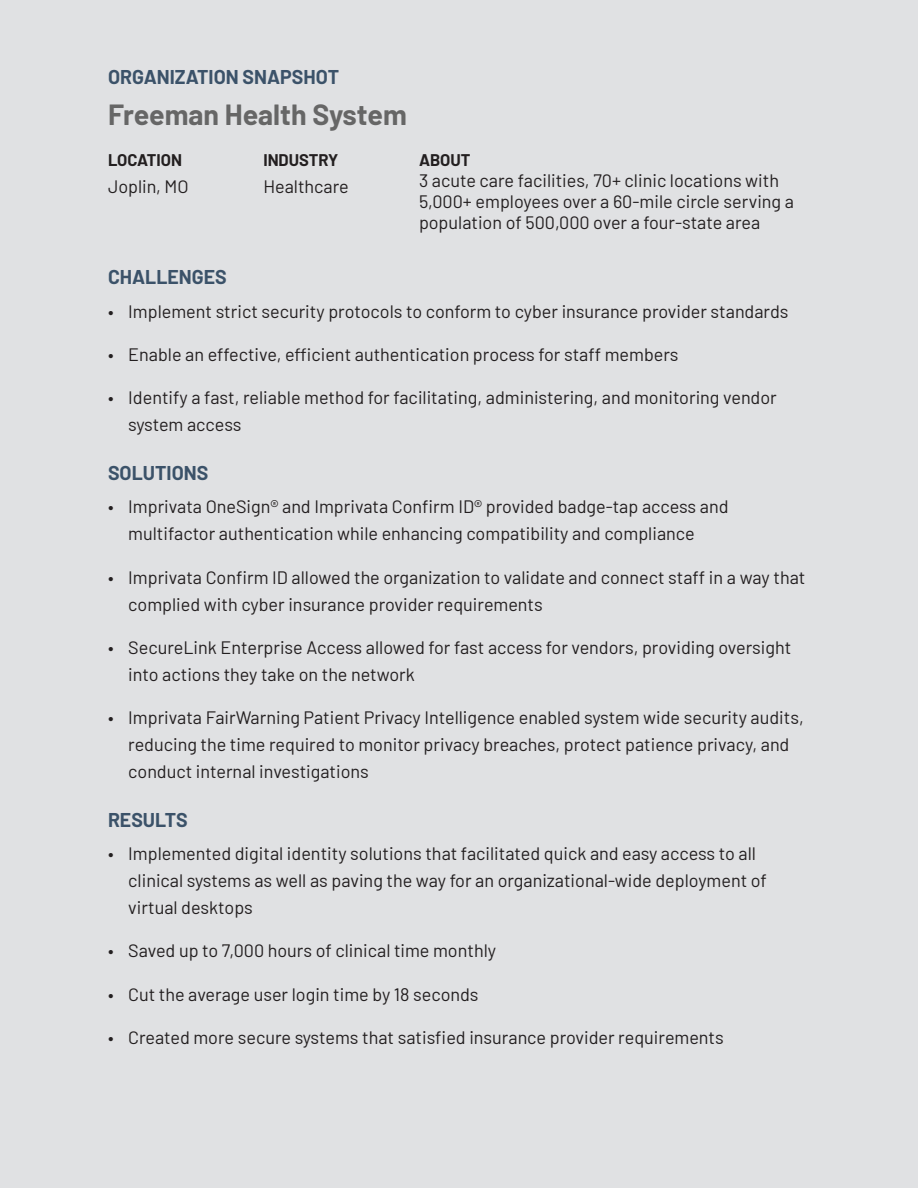
<style>
.page{position:relative;width:918px;height:1188px;background:#e0e1e3}
.page>*{position:absolute;margin:0;border:0;box-sizing:border-box;transform-origin:0 0}
.H1-_L{font:700 28.5px "Barlow";color:#666}
.H3_-_L{font:700 19.5px "Barlow";color:#3b5269}
.Body_Copy_-_L{font:18px/27px "Barlow";color:#231f20}
.Case_Study_-_Stats_H{font:700 16.5px "Barlow";color:#231f20}
</style>
<div class="page">
<p class="H3_-_L" style="left:108px;top:63px;width:233px">ORGANIZATION SNAPSHOT</p>
<p class="H1-_L" style="left:108px;top:94px;width:300px">Freeman Health System</p>
<p class="Case_Study_-_Stats_H" style="left:108px;top:148px;width:76px">LOCATION</p>
<p class="Body_Copy_-_L" style="left:108px;top:171px;width:82px">Joplin, MO</p>
<p class="Case_Study_-_Stats_H" style="left:263px;top:148px;width:76px">INDUSTRY</p>
<p class="Body_Copy_-_L" style="left:263px;top:171px;width:87px">Healthcare</p>
<p class="Case_Study_-_Stats_H" style="left:419px;top:148px;width:53px">ABOUT</p>
<p class="Body_Copy_-_L" style="left:419px;top:168px;width:377px;line-height:21px">3 acute care facilities, 70+ clinic locations with<br>5,000+ employees over a 60-mile circle serving a population of 500,000 over a four-state area</p>
<p class="H3_-_L" style="left:108px;top:263px;width:120px">CHALLENGES</p>
<p class="Body_Copy_-_L" style="left:108px;top:296px;width:682px">• Implement strict security protocols to conform to cyber insurance provider standards</p>
<p class="Body_Copy_-_L" style="left:108px;top:340px;width:572px">• Enable an effective, efficient authentication process for staff members</p>
<p class="Body_Copy_-_L" style="left:128px;top:383px;width:650px;text-indent:-20px">• Identify a fast, reliable method for facilitating, administering, and monitoring vendor system access</p>
<p class="H3_-_L" style="left:108px;top:458px;width:102px">SOLUTIONS</p>
<p class="Body_Copy_-_L" style="left:128px;top:492px;width:602px;text-indent:-20px">• Imprivata OneSign® and Imprivata Confirm ID® provided badge-tap access and multifactor authentication while enhancing compatibility and compliance</p>
<p class="Body_Copy_-_L" style="left:128px;top:562px;width:679px;text-indent:-20px">• Imprivata Confirm ID allowed the organization to validate and connect staff in a way that complied with cyber insurance provider requirements</p>
<p class="Body_Copy_-_L" style="left:128px;top:632px;width:665px;text-indent:-20px">• SecureLink Enterprise Access allowed for fast access for vendors, providing oversight into actions they take on the network</p>
<p class="Body_Copy_-_L" style="left:128px;top:703px;width:677px;text-indent:-20px">• Imprivata FairWarning Patient Privacy Intelligence enabled system wide security audits, reducing the time required to monitor privacy breaches, protect patience privacy, and conduct internal investigations</p>
<p class="H3_-_L" style="left:108px;top:805px;width:81px">RESULTS</p>
<p class="Body_Copy_-_L" style="left:128px;top:839px;width:640px;text-indent:-20px">• Implemented digital identity solutions that facilitated quick and easy access to all clinical systems as well as paving the way for an organizational-wide deployment of virtual desktops</p>
<p class="Body_Copy_-_L" style="left:108px;top:936px;width:390px">• Saved up to 7,000 hours of clinical time monthly</p>
<p class="Body_Copy_-_L" style="left:108px;top:979px;width:372px">• Cut the average user login time by 18 seconds</p>
<p class="Body_Copy_-_L" style="left:108px;top:1022px;width:617px">• Created more secure systems that satisfied insurance provider requirements</p>
</div>
